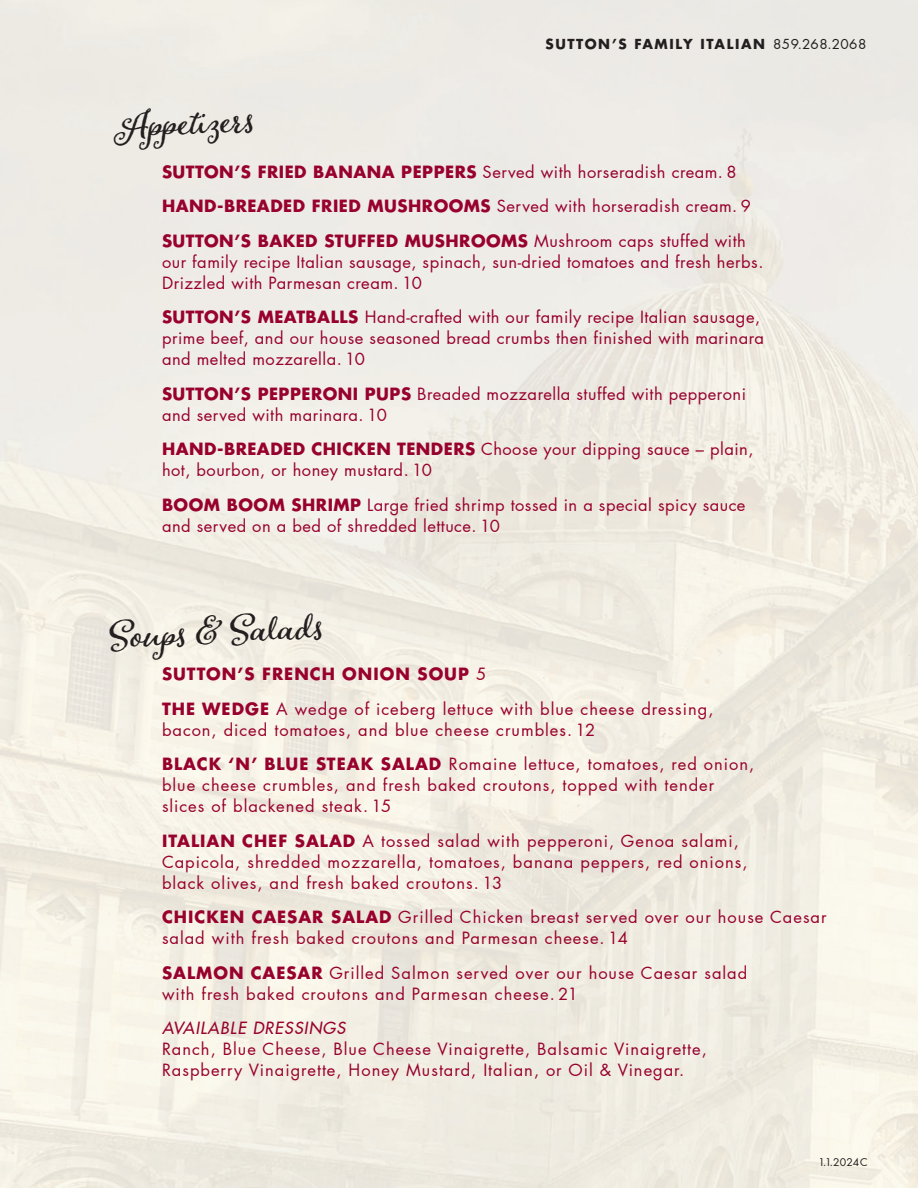
<style>
.page{position:relative;width:918px;height:1188px;background:#fff}
.page>*{position:absolute;margin:0;border:0;box-sizing:border-box;transform-origin:0 0}
.t1{font:45px "Adorn Bouquet";color:#231f20}
.t2{font:16.5px/21px "Futura LT Pro";letter-spacing:.06em;color:#98012d}
.t3{font:16.5px/21px "Futura LT Pro";letter-spacing:.03em;color:#98012d}
.t4{font:700 16.5px/34.5px "Futura LT Pro";letter-spacing:.03em;color:#98012d}
.t5{font:italic 500 16.5px "Futura LT Pro";letter-spacing:.06em;color:#98012d}
.t6{font:700 13.5px "Futura LT Pro";letter-spacing:.12em;color:#231f20}
.t7{font:10.5px "Futura LT Pro";letter-spacing:.01em;color:#231f20}
.s1{font-weight:400}
.s2{font-weight:700}
</style>
<div class="page">
<h1 class="t1" style="left:113px;top:95px;width:140px;rotate:-3deg">Appetizers</h1>
<p class="t6" style="left:545px;top:34px;width:323px">SUTTON’S FAMILY ITALIAN <span class="s1">859.268.2068</span></p>
<p class="t4" style="left:162px;top:154px;width:590px">SUTTON’S FRIED BANANA PEPPERS <span class="s1">Served with horseradish cream. 8<br></span>HAND-BREADED FRIED MUSHROOMS <span class="s1">Served with horseradish cream. 9<br></span>SUTTON’S BAKED STUFFED MUSHROOMS <span class="s1">Mushroom caps stuffed with</span></p>
<p class="t3" style="left:162px;top:251px;width:603px">our family recipe Italian sausage, spinach, sun-dried tomatoes and fresh herbs.<br>Drizzled with Parmesan cream. 10</p>
<p class="t3" style="left:162px;top:306px;width:604px"><span class="s2">SUTTON’S MEATBALLS</span> Hand-crafted with our family recipe Italian sausage, prime beef, and our house seasoned bread crumbs then finished with marinara and melted mozzarella. 10</p>
<p class="t3" style="left:162px;top:383px;width:585px"><span class="s2">SUTTON’S PEPPERONI PUPS</span> Breaded mozzarella stuffed with pepperoni and served with marinara. 10</p>
<p class="t3" style="left:162px;top:438px;width:593px"><span class="s2">HAND-BREADED CHICKEN TENDERS</span> Choose your dipping sauce – plain, hot, bourbon, or honey mustard. 10</p>
<p class="t3" style="left:162px;top:494px;width:585px"><span class="s2">BOOM BOOM SHRIMP</span> Large fried shrimp tossed in a special spicy sauce and served on a bed of shredded lettuce. 10</p>
<h1 class="t1" style="left:108px;top:606px;width:214px;rotate:-3deg">Soups &amp; Salads</h1>
<p class="t2" style="left:162px;top:657px;width:553px;line-height:34.5px"><span class="s2">SUTTON’S FRENCH ONION SOUP</span> 5<br><span class="s2">THE WEDGE</span> A wedge of iceberg lettuce with blue cheese dressing,</p>
<p class="t2" style="left:162px;top:712px;width:594px;line-height:34.5px">bacon, diced tomatoes, and blue cheese crumbles. 12<br><span class="s2">BLACK ‘N’ BLUE STEAK SALAD</span> Romaine lettuce, tomatoes, red onion,</p>
<p class="t2" style="left:162px;top:775px;width:554px">blue cheese crumbles, and fresh baked croutons, topped with tender slices of blackened steak. 15</p>
<p class="t2" style="left:162px;top:830px;width:587px"><span class="s2">ITALIAN CHEF SALAD</span> A tossed salad with pepperoni, Genoa salami,<br>Capicola, shredded mozzarella, tomatoes, banana peppers, red onions, black olives, and fresh baked croutons. 13</p>
<p class="t2" style="left:162px;top:907px;width:666px"><span class="s2">CHICKEN CAESAR SALAD</span> Grilled Chicken breast served over our house Caesar salad with fresh baked croutons and Parmesan cheese. 14</p>
<p class="t2" style="left:162px;top:962px;width:587px"><span class="s2">SALMON CAESAR</span> Grilled Salmon served over our house Caesar salad with fresh baked croutons and Parmesan cheese. 21</p>
<p class="t5" style="left:162px;top:1016px;width:185px">AVAILABLE DRESSINGS</p>
<p class="t2" style="left:162px;top:1039px;width:546px">Ranch, Blue Cheese, Blue Cheese Vinaigrette, Balsamic Vinaigrette,<br>Raspberry Vinaigrette, Honey Mustard, Italian, or Oil &amp; Vinegar.</p>
<p class="t7" style="left:819px;top:1155px;width:50px">1.1.2024C</p>
</div>
